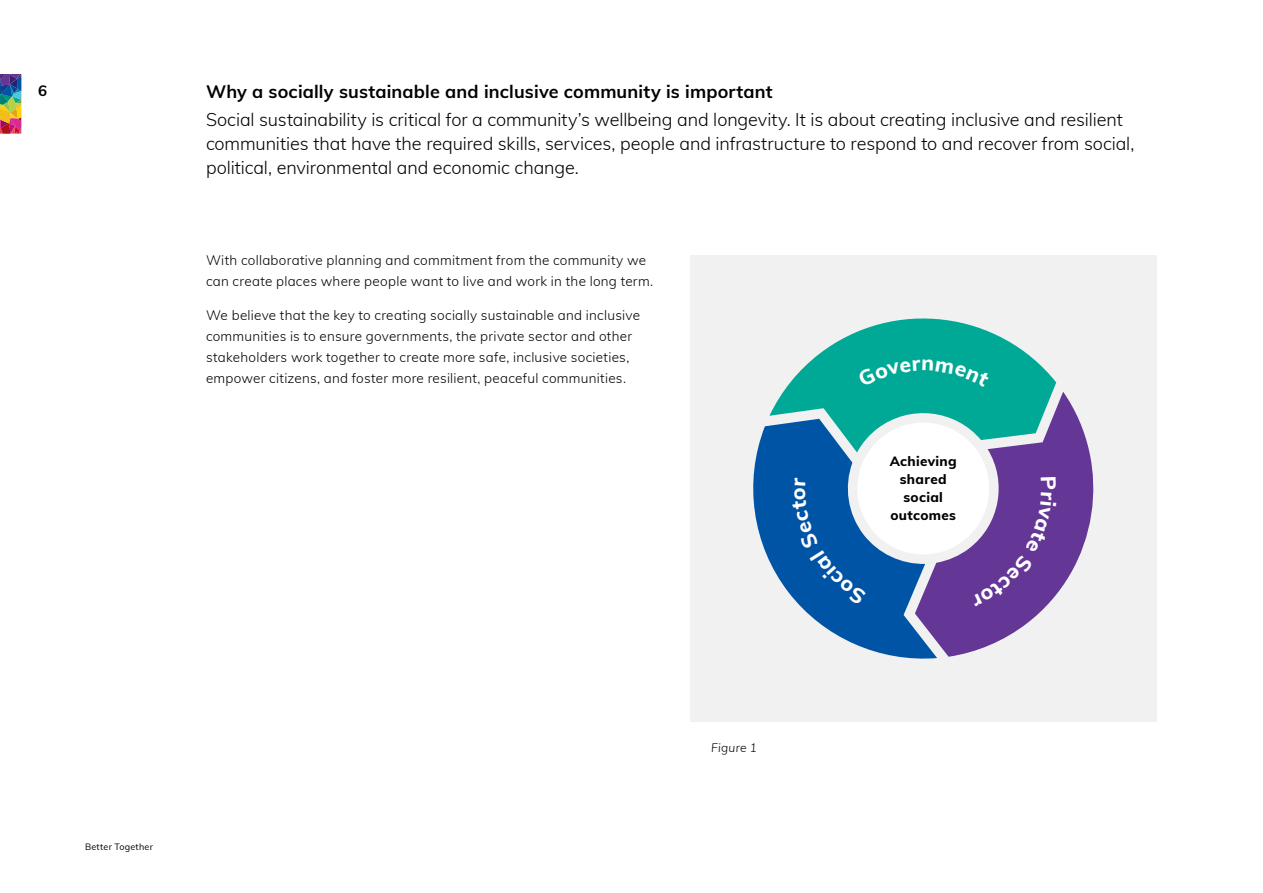
<style>
.page{position:relative;width:1263px;height:893px;background:#fff}
.page>*{position:absolute;margin:0;border:0;box-sizing:border-box;transform-origin:0 0}
.t1{font:300 18px/24px "Muli";letter-spacing:-.005em;color:#000}
.t2{font:700 18px "Muli";letter-spacing:.01em;color:#000}
.t3{font:700 15px "Muli";color:#000}
.t4{font:300 13.5px/21px "Muli";letter-spacing:.02em;color:#000}
.t5{font:800 13.5px/18px "Muli";letter-spacing:.025em;color:#000;text-align:center}
.t6{font:italic 300 12px "Muli";letter-spacing:.025em;color:#000}
.t7{font:9px "Muli";letter-spacing:.03em;color:#000}
</style>
<div class="page">
<svg style="left:0;top:74px;width:21px;height:60px"></svg>
<div style="left:690px;top:255px;width:467px;height:467px;background:#f1f1f2"></div>
<svg style="left:753px;top:425px;width:184px;height:234px;fill:#0054a6"></svg>
<svg style="left:915px;top:392px;width:179px;height:265px;fill:#643695"></svg>
<div style="left:857px;top:423px;width:132px;height:131px;background:#fff;border-radius:50%"></div>
<svg style="left:769px;top:318px;width:287px;height:134px"></svg>
<svg style="left:971px;top:477px;width:85px;height:129px;background:#7850a2"></svg>
<svg style="left:792px;top:478px;width:74px;height:127px;background:#1561ac"></svg>
<p class="t3" style="left:38px;top:79px;width:10px">6</p>
<h1 class="t2" style="left:206px;top:78px;width:568px">Why a socially sustainable and inclusive community is important</h1>
<p class="t1" style="left:206px;top:107px;width:930px">Social sustainability is critical for a community’s wellbeing and longevity. It is about creating inclusive and resilient communities that have the required skills, services, people and infrastructure to respond to and recover from social, political, environmental and economic change.</p>
<p class="t4" style="left:206px;top:249px;width:449px">With collaborative planning and commitment from the community we can create places where people want to live and work in the long term.</p>
<p class="t4" style="left:206px;top:303px;width:435px">We believe that the key to creating socially sustainable and inclusive communities is to ensure governments, the private sector and other stakeholders work together to create more safe, inclusive societies, empower citizens, and foster more resilient, peaceful communities.</p>
<p class="t5" style="left:890px;top:452px;width:69px">Achieving shared social outcomes</p>
<p class="t7" style="left:85px;top:841px;width:69px">Better Together</p>
<p class="t6" style="left:711px;top:739px;width:48px">Figure 1</p>
</div>
